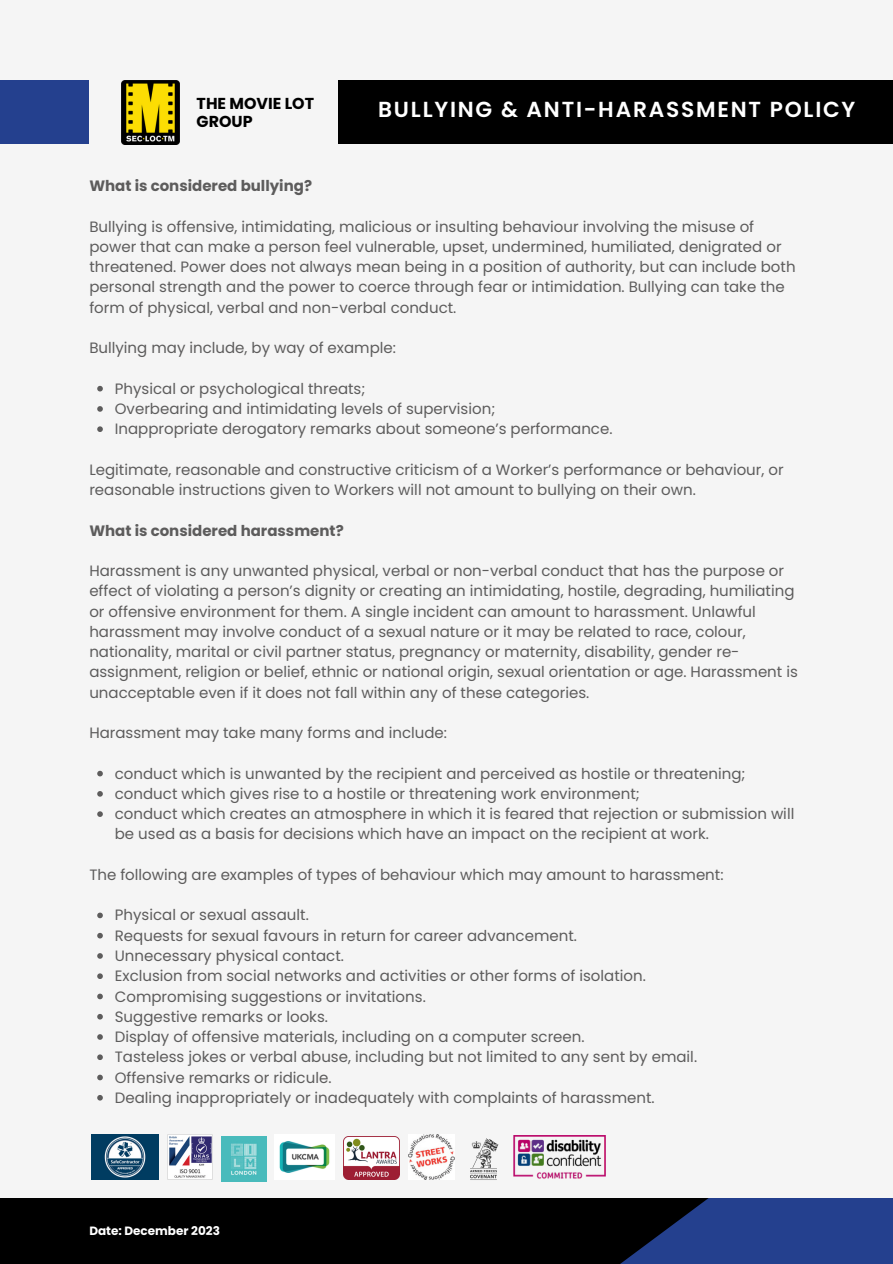
<style>
.page{position:relative;width:893px;height:1264px;background:#fff}
.page>*{position:absolute;margin:0;border:0;box-sizing:border-box;transform-origin:0 0}
.t1{font:600 21.75px "Poppins";letter-spacing:.08em;color:#fff}
.t2{font:700 15.9px "Poppins";color:#000}
.t3{font:15px/20.2px "Poppins";color:#5d5c5c}
.t4{font:700 15px "Poppins";color:#5d5c5c}
.t5{font:700 12px "Poppins";color:#fff}
</style>
<div class="page">
<div style="left:0;top:0;width:892px;height:1263px;background:#f5f5f5"></div>
<div style="left:0;top:1197px;width:892px;height:66px;background:#000"></div>
<div style="left:0;top:80px;width:89px;height:64px;background:#24408e"></div>
<div style="left:338px;top:80px;width:554px;height:64px;background:#000"></div>
<svg style="left:563px;top:1197px;width:329px;height:66px;fill:#24408e"></svg>
<img style="left:122px;top:80px;width:57px;height:64px">
<img style="left:168px;top:1134px;width:45px;height:45px">
<img style="left:470px;top:1138px;width:29px;height:42px">
<img style="left:513px;top:1135px;width:92px;height:44px">
<img style="left:92px;top:1134px;width:66px;height:45px">
<img style="left:221px;top:1136px;width:45px;height:45px">
<img style="left:279px;top:1141px;width:51px;height:32px">
<img style="left:343px;top:1136px;width:56px;height:43px">
<img style="left:408px;top:1134px;width:46px;height:45px">
<svg style="left:97px;top:386px;width:6px;height:5px"></svg>
<svg style="left:97px;top:406px;width:6px;height:6px"></svg>
<svg style="left:97px;top:426px;width:6px;height:6px"></svg>
<svg style="left:97px;top:770px;width:6px;height:6px"></svg>
<svg style="left:97px;top:791px;width:6px;height:5px"></svg>
<svg style="left:97px;top:811px;width:6px;height:6px"></svg>
<svg style="left:97px;top:912px;width:6px;height:6px"></svg>
<svg style="left:97px;top:932px;width:6px;height:6px"></svg>
<svg style="left:97px;top:953px;width:6px;height:5px"></svg>
<svg style="left:97px;top:973px;width:6px;height:6px"></svg>
<svg style="left:97px;top:993px;width:6px;height:6px"></svg>
<svg style="left:97px;top:1014px;width:6px;height:5px"></svg>
<svg style="left:97px;top:1034px;width:6px;height:5px"></svg>
<svg style="left:97px;top:1054px;width:6px;height:6px"></svg>
<svg style="left:97px;top:1074px;width:6px;height:6px"></svg>
<svg style="left:97px;top:1095px;width:6px;height:5px"></svg>
<p class="t2" style="left:197px;top:92px;width:119px">THE MOVIE LOT</p>
<p class="t2" style="left:197px;top:110px;width:57px">GROUP</p>
<p class="t1" style="left:378px;top:94px;width:478px">BULLYING &amp; ANTI-HARASSMENT POLICY</p>
<p class="t4" style="left:89px;top:175px;width:224px">What is considered bullying?</p>
<p class="t3" style="left:89px;top:216px;width:707px">Bullying is offensive, intimidating, malicious or insulting behaviour involving the misuse of power that can make a person feel vulnerable, upset, undermined, humiliated, denigrated or threatened. Power does not always mean being in a position of authority, but can include both personal strength and the power to coerce through fear or intimidation. Bullying can take the form of physical, verbal and non-verbal conduct.</p>
<p class="t3" style="left:89px;top:338px;width:308px">Bullying may include, by way of example:</p>
<p class="t3" style="left:115px;top:378px;width:252px">Physical or psychological threats;</p>
<p class="t3" style="left:115px;top:398px;width:382px">Overbearing and intimidating levels of supervision;</p>
<p class="t3" style="left:115px;top:419px;width:499px">Inappropriate derogatory remarks about someone’s performance.</p>
<p class="t3" style="left:89px;top:459px;width:695px">Legitimate, reasonable and constructive criticism of a Worker’s performance or behaviour, or reasonable instructions given to Workers will not amount to bullying on their own.</p>
<p class="t4" style="left:89px;top:520px;width:256px">What is considered harassment?</p>
<p class="t3" style="left:89px;top:560px;width:710px">Harassment is any unwanted physical, verbal or non-verbal conduct that has the purpose or effect of violating a person’s dignity or creating an intimidating, hostile, degrading, humiliating or offensive environment for them. A single incident can amount to harassment. Unlawful harassment may involve conduct of a sexual nature or it may be related to race, colour, nationality, marital or civil partner status, pregnancy or maternity, disability, gender re&shy;assignment, religion or belief, ethnic or national origin, sexual orientation or age. Harassment is unacceptable even if it does not fall within any of these categories.</p>
<p class="t3" style="left:89px;top:722px;width:359px">Harassment may take many forms and include:</p>
<p class="t3" style="left:115px;top:763px;width:632px">conduct which is unwanted by the recipient and perceived as hostile or threatening;</p>
<p class="t3" style="left:115px;top:783px;width:526px">conduct which gives rise to a hostile or threatening work environment;</p>
<p class="t3" style="left:115px;top:803px;width:681px">conduct which creates an atmosphere in which it is feared that rejection or submission will be used as a basis for decisions which have an impact on the recipient at work.</p>
<p class="t3" style="left:89px;top:864px;width:635px">The following are examples of types of behaviour which may amount to harassment:</p>
<p class="t3" style="left:115px;top:905px;width:195px">Physical or sexual assault.</p>
<p class="t3" style="left:115px;top:925px;width:463px">Requests for sexual favours in return for career advancement.</p>
<p class="t3" style="left:115px;top:945px;width:231px">Unnecessary physical contact.</p>
<p class="t3" style="left:115px;top:965px;width:532px">Exclusion from social networks and activities or other forms of isolation.</p>
<p class="t3" style="left:115px;top:986px;width:312px">Compromising suggestions or invitations.</p>
<p class="t3" style="left:115px;top:1006px;width:215px">Suggestive remarks or looks.</p>
<p class="t3" style="left:115px;top:1026px;width:471px">Display of offensive materials, including on a computer screen.</p>
<p class="t3" style="left:115px;top:1046px;width:583px">Tasteless jokes or verbal abuse, including but not limited to any sent by email.</p>
<p class="t3" style="left:115px;top:1067px;width:218px">Offensive remarks or ridicule.</p>
<p class="t3" style="left:115px;top:1087px;width:541px">Dealing inappropriately or inadequately with complaints of harassment.</p>
<p class="t5" style="left:89px;top:1221px;width:132px">Date: December 2023</p>
</div>
